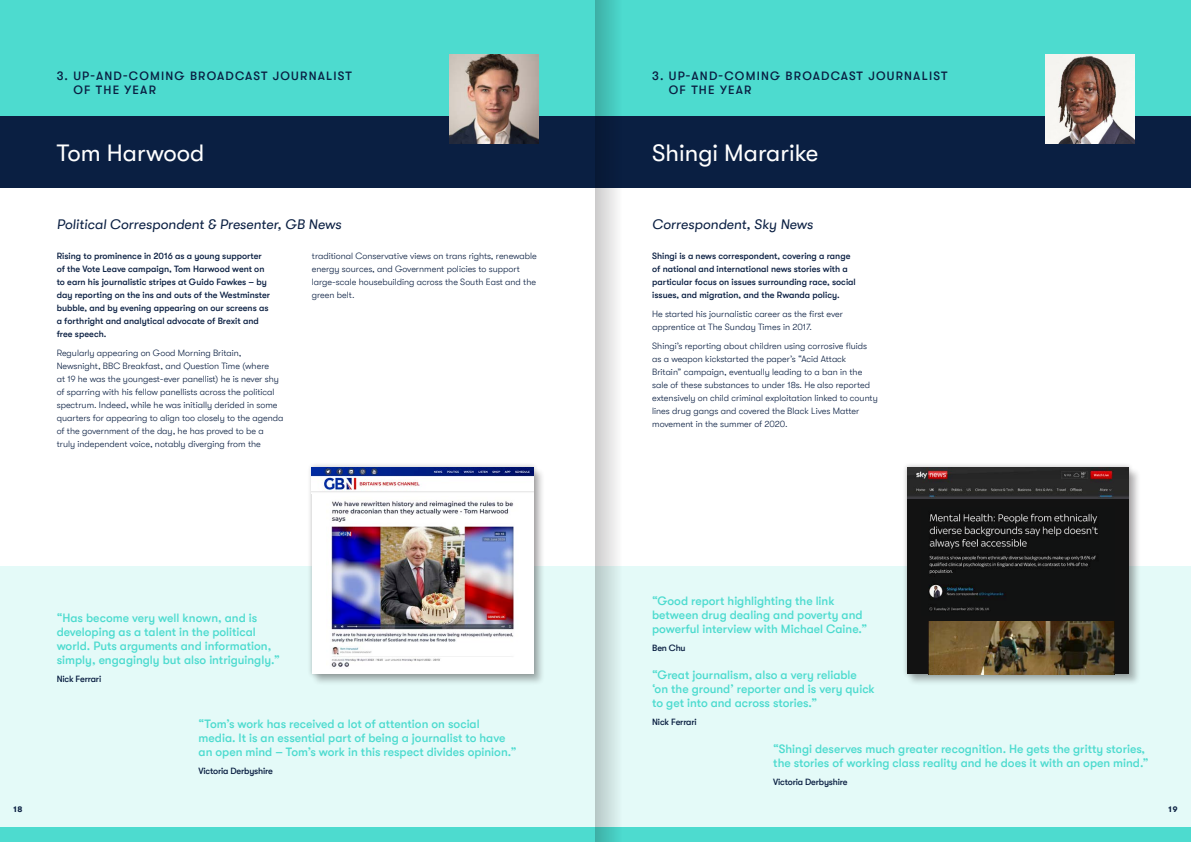
<style>
.page{position:relative;width:1191px;height:842px;background:#fff}
.page>*{position:absolute;margin:0;border:0;box-sizing:border-box;transform-origin:0 0}
.f_-_name{font:24px "GT Walsheim";color:#fff}
.t1{font:italic 14px "GT Walsheim";color:#0a1f42}
.F_-_quote_turq{font:500 12px/14px "GT Walsheim";color:#4ddbcf}
.t2{font:500 12px/14px "GT Walsheim";letter-spacing:.1em;color:#0a1f42}
.F_-_body{font:300 9px/13px "GT Walsheim";color:#0a1f42}
.f_-_intro{font:500 9px/13px "GT Walsheim";color:#0a1f42}
.F_-_quote_attribute{font:500 9px "GT Walsheim";letter-spacing:-.02em;color:#0a1f42}
.t3{font:700 8px "GT Walsheim";color:#0a1f42}
</style>
<div class="page">
<div style="left:0;top:566px;width:1191px;height:276px;background:#e4faf8"></div>
<div style="left:0;top:0;width:1191px;height:134px;background:#4ddbcf"></div>
<div style="left:0;top:116px;width:595px;height:72px;background:#0a1f42"></div>
<div style="left:595px;top:116px;width:596px;height:72px;background:#0a1f42"></div>
<div style="left:595px;top:828px;width:596px;height:14px;background:#4ddbcf"></div>
<div style="left:0;top:828px;width:595px;height:14px;background:#4ddbcf"></div>
<img style="left:450px;top:55px;width:89px;height:89px">
<img style="left:1045px;top:55px;width:89px;height:89px">
<svg style="left:596px;top:0;width:26px;height:842px"></svg>
<div style="left:311px;top:467px;width:234px;height:219px;background:#231f20;opacity:.3"></div>
<div style="left:307px;top:463px;width:231px;height:216px;background:#231f20;opacity:.3"></div>
<div style="left:312px;top:468px;width:221px;height:206px;background:#fff"></div>
<img style="left:312px;top:468px;width:221px;height:24px">
<img style="left:331px;top:501px;width:183px;height:166px">
<div style="left:906px;top:467px;width:234px;height:219px;background:#231f20;opacity:.3"></div>
<div style="left:902px;top:463px;width:231px;height:216px;background:#231f20;opacity:.3"></div>
<div style="left:907px;top:468px;width:221px;height:206px;background:#121212"></div>
<img style="left:907px;top:468px;width:221px;height:31px">
<img style="left:929px;top:513px;width:169px;height:98px">
<img style="left:928px;top:621px;width:186px;height:53px">
<p class="t2" style="left:73px;top:69px;width:280px;text-indent:-17px">3. UP-AND-COMING BROADCAST JOURNALIST<br>OF THE YEAR</p>
<p class="t2" style="left:669px;top:69px;width:280px;text-indent:-17px">3. UP-AND-COMING BROADCAST JOURNALIST<br>OF THE YEAR</p>
<p class="f_-_name" style="left:57px;top:139px;width:149px">Tom Harwood</p>
<p class="f_-_name" style="left:652px;top:139px;width:167px">Shingi Mararike</p>
<p class="t1" style="left:57px;top:217px;width:286px">Political Correspondent &amp; Presenter, GB News</p>
<p class="f_-_intro" style="left:57px;top:250px;width:215px">Rising to prominence in 2016 as a young supporter of the Vote Leave campaign, Tom Harwood went on to earn his journalistic stripes at Guido Fawkes – by day reporting on the ins and outs of the Westminster bubble, and by evening appearing on our screens as a forthright and analytical advocate of Brexit and free speech.</p>
<p class="F_-_body" style="left:57px;top:346px;width:228px">Regularly appearing on Good Morning Britain, Newsnight, BBC Breakfast, and Question Time (where<br>at 19 he was the youngest-ever panellist) he is never shy of sparring with his fellow panellists across the political spectrum. Indeed, while he was initially derided in some quarters for appearing to align too closely to the agenda of the government of the day, he has proved to be a truly independent voice, notably diverging from the</p>
<p class="F_-_body" style="left:312px;top:250px;width:226px">traditional Conservative views on trans rights, renewable energy sources, and Government policies to support large-scale housebuilding across the South East and the green belt.</p>
<p class="F_-_quote_turq" style="left:57px;top:610px;width:225px">“Has become very well known, and is developing as a talent in the political world. Puts arguments and information, simply, engagingly but also intriguingly.”</p>
<p class="F_-_quote_attribute" style="left:57px;top:674px;width:46px">Nick Ferrari</p>
<p class="F_-_quote_turq" style="left:199px;top:716px;width:319px">“Tom’s work has received a lot of attention on social media. It is an essential part of being a journalist to have an open mind – Tom’s work in this respect divides opinion.”</p>
<p class="F_-_quote_attribute" style="left:199px;top:766px;width:76px">Victoria Derbyshire</p>
<p class="t1" style="left:652px;top:217px;width:162px">Correspondent, Sky News</p>
<p class="f_-_intro" style="left:652px;top:250px;width:205px">Shingi is a news correspondent, covering a range of national and international news stories with a particular focus on issues surrounding race, social issues, and migration, and the Rwanda policy.</p>
<p class="F_-_body" style="left:652px;top:307px;width:192px">He started his journalistic career as the first ever apprentice at The Sunday Times in 2017.</p>
<p class="F_-_body" style="left:652px;top:339px;width:227px">Shingi’s reporting about children using corrosive fluids as a weapon kickstarted the paper’s “Acid Attack Britain” campaign, eventually leading to a ban in the sale of these substances to under 18s. He also reported extensively on child criminal exploitation linked to county lines drug gangs and covered the Black Lives Matter movement in the summer of 2020.</p>
<p class="F_-_quote_turq" style="left:652px;top:594px;width:216px">“Good report highlighting the link between drug dealing and poverty and powerful interview with Michael Caine.”</p>
<p class="F_-_quote_attribute" style="left:652px;top:643px;width:35px">Ben Chu</p>
<p class="F_-_quote_turq" style="left:652px;top:668px;width:224px">“Great journalism, also a very reliable ‘on the ground’ reporter and is very quick to get into and across stories.”</p>
<p class="F_-_quote_attribute" style="left:652px;top:717px;width:46px">Nick Ferrari</p>
<p class="F_-_quote_turq" style="left:773px;top:741px;width:377px">“Shingi deserves much greater recognition. He gets the gritty stories, the stories of working class reality and he does it with an open mind.”</p>
<p class="F_-_quote_attribute" style="left:773px;top:777px;width:76px">Victoria Derbyshire</p>
<p class="t3" style="left:13px;top:805px;width:11px">18</p>
<p class="t3" style="left:1168px;top:805px;width:10px">19</p>
</div>
